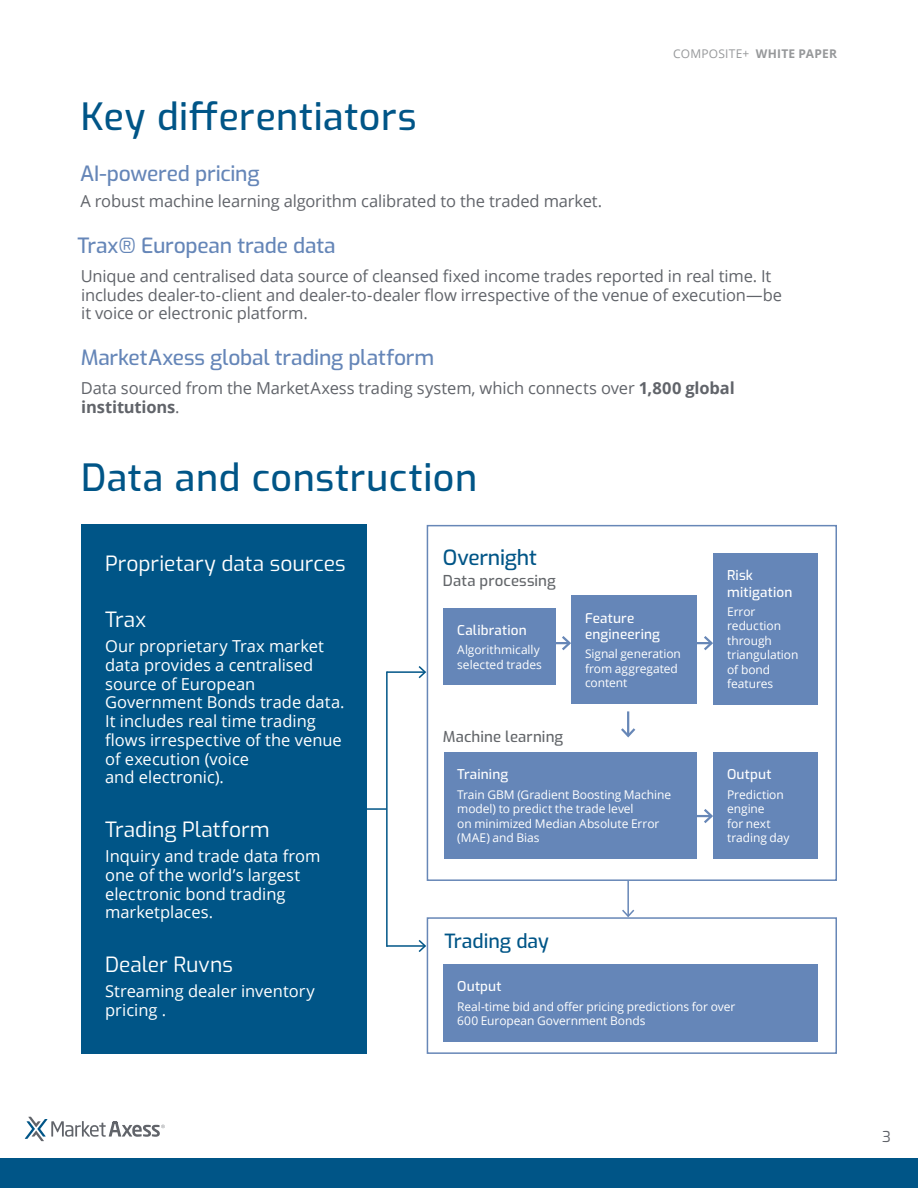
<style>
.page{position:relative;width:918px;height:1188px;background:#fff}
.page>*{position:absolute;margin:0;border:0;box-sizing:border-box;transform-origin:0 0}
.t1{font:500 37.5px "Exo";letter-spacing:.015em;color:#005587}
.t2{font:500 21px "Exo";letter-spacing:-.01em;color:#6586b8}
.t3{font:21px "Exo";color:#fff}
.t4{font:500 21px "Exo";letter-spacing:-.01em;color:#005587}
.t5{font:500 19.5px "Exo";color:#005587}
.t6{font:16.5px/18.8px "Open Sans";letter-spacing:-.01em;color:#61646a}
.t7{font:16.5px/18.8px "Open Sans";color:#fff}
.t8{font:500 15px "Exo";letter-spacing:.01em;color:#63666a}
.t9{font:15px "Exo";color:#61646a}
.t10{font:500 13.5px/16.2px "Exo";letter-spacing:.015em;color:#fff}
.t11{font:12px/14.4px "Open Sans";letter-spacing:-.005em;color:#fff}
.t12{font:12px "Open Sans";letter-spacing:.015em;color:#96989a}
.s1{font-weight:700}
</style>
<div class="page">
<svg style="left:25px;top:1117px;width:140px;height:24px"></svg>
<div style="left:0;top:1159px;width:918px;height:29px;background:#005587"></div>
<div style="left:81px;top:525px;width:285px;height:529px;background:#005587"></div>
<div style="left:427px;top:525px;width:410px;height:356px;background:#fff;border:2px solid #6787b7"></div>
<div style="left:427px;top:917px;width:410px;height:137px;background:#fff;border:2px solid #6787b7"></div>
<div style="left:714px;top:752px;width:104px;height:45px;background:#6586b8"></div>
<div style="left:714px;top:776px;width:104px;height:82px;background:#6586b8"></div>
<div style="left:714px;top:553px;width:104px;height:61px;background:#6586b8"></div>
<div style="left:714px;top:593px;width:104px;height:111px;background:#6586b8"></div>
<svg style="left:556px;top:634px;width:16px;height:19px"></svg>
<hr style="left:627px;top:711px;width:2px;height:25px;background:#6787b7">
<svg style="left:621px;top:726px;width:15px;height:12px"></svg>
<hr style="left:627px;top:881px;width:2px;height:35px;background:#6787b7">
<svg style="left:620px;top:908px;width:16px;height:10px"></svg>
<svg style="left:697px;top:634px;width:17px;height:19px"></svg>
<svg style="left:697px;top:807px;width:17px;height:19px"></svg>
<div style="left:444px;top:608px;width:112px;height:45px;background:#6586b8"></div>
<div style="left:444px;top:632px;width:112px;height:53px;background:#6586b8"></div>
<div style="left:444px;top:964px;width:374px;height:45px;background:#6586b8"></div>
<div style="left:444px;top:988px;width:374px;height:53px;background:#6586b8"></div>
<div style="left:572px;top:596px;width:125px;height:61px;background:#6586b8"></div>
<div style="left:572px;top:636px;width:125px;height:67px;background:#6586b8"></div>
<div style="left:444px;top:752px;width:253px;height:45px;background:#6586b8"></div>
<div style="left:444px;top:776px;width:253px;height:82px;background:#6586b8"></div>
<hr style="left:387px;top:945px;width:38px;height:2px;background:#005587">
<svg style="left:417px;top:938px;width:10px;height:16px"></svg>
<hr style="left:387px;top:671px;width:38px;height:2px;background:#005587">
<svg style="left:417px;top:664px;width:10px;height:16px"></svg>
<hr style="left:386px;top:672px;width:2px;height:275px;background:#005587">
<hr style="left:338px;top:808px;width:48px;height:2px;background:#005587">
<p class="t12" style="left:673px;top:45px;width:165px">COMPOSITE+ <span class="s1">WHITE PAPER</span></p>
<h1 class="t1" style="left:81px;top:89px;width:337px">Key differentiators</h1>
<p class="t2" style="left:80px;top:158px;width:181px">AI-powered pricing</p>
<p class="t6" style="left:80px;top:191px;width:523px">A robust machine learning algorithm calibrated to the traded market.</p>
<p class="t2" style="left:78px;top:229px;width:260px">Trax® European trade data</p>
<p class="t6" style="left:81px;top:266px;width:703px">Unique and centralised data source of cleansed fixed income trades reported in real time. It includes dealer-to-client and dealer-to-dealer flow irrespective of the venue of execution—be it voice or electronic platform.</p>
<p class="t2" style="left:81px;top:342px;width:355px">MarketAxess global trading platform</p>
<p class="t6" style="left:81px;top:379px;width:655px">Data sourced from the MarketAxess trading system, which connects over <span class="s1">1,800 global institutions</span>.</p>
<h1 class="t1" style="left:81px;top:450px;width:398px">Data and construction</h1>
<p class="t3" style="left:105px;top:547px;width:242px">Proprietary data sources</p>
<p class="t3" style="left:105px;top:604px;width:43px">Trax</p>
<p class="t7" style="left:105px;top:636px;width:241px">Our proprietary Trax market data provides a centralised source of European<br>Government Bonds trade data.<br>It includes real time trading flows irrespective of the venue of execution (voice<br>and electronic).</p>
<p class="t3" style="left:105px;top:814px;width:166px">Trading Platform</p>
<p class="t7" style="left:105px;top:846px;width:217px">Inquiry and trade data from one of the world’s largest electronic bond trading marketplaces.</p>
<p class="t3" style="left:105px;top:949px;width:129px">Dealer Ruvns</p>
<p class="t7" style="left:105px;top:981px;width:211px">Streaming dealer inventory pricing .</p>
<p class="t4" style="left:443px;top:541px;width:96px">Overnight</p>
<p class="t8" style="left:443px;top:570px;width:115px">Data processing</p>
<p class="t10" style="left:457px;top:621px;width:71px">Calibration</p>
<p class="t11" style="left:457px;top:643px;width:86px">Algorithmically selected trades</p>
<p class="t8" style="left:443px;top:725px;width:122px">Machine learning</p>
<p class="t10" style="left:585px;top:609px;width:77px">Feature engineering</p>
<p class="t11" style="left:585px;top:646px;width:97px">Signal generation from aggregated content</p>
<p class="t10" style="left:457px;top:766px;width:52px">Training</p>
<p class="t11" style="left:457px;top:787px;width:215px">Train GBM (Gradient Boosting Machine model) to predict the trade level<br>on minimized Median Absolute Error (MAE) and Bias</p>
<p class="t5" style="left:444px;top:926px;width:106px">Trading day</p>
<p class="t10" style="left:727px;top:567px;width:67px">Risk mitigation</p>
<p class="t11" style="left:727px;top:604px;width:73px">Error reduction through triangulation of bond features</p>
<p class="t10" style="left:727px;top:766px;width:46px">Output</p>
<p class="t11" style="left:727px;top:787px;width:64px">Prediction engine<br>for next trading day</p>
<p class="t10" style="left:457px;top:977px;width:46px">Output</p>
<p class="t11" style="left:457px;top:999px;width:280px">Real-time bid and offer pricing predictions for over<br>600 European Government Bonds</p>
<p class="t9" style="left:882px;top:1125px;width:10px">3</p>
</div>
